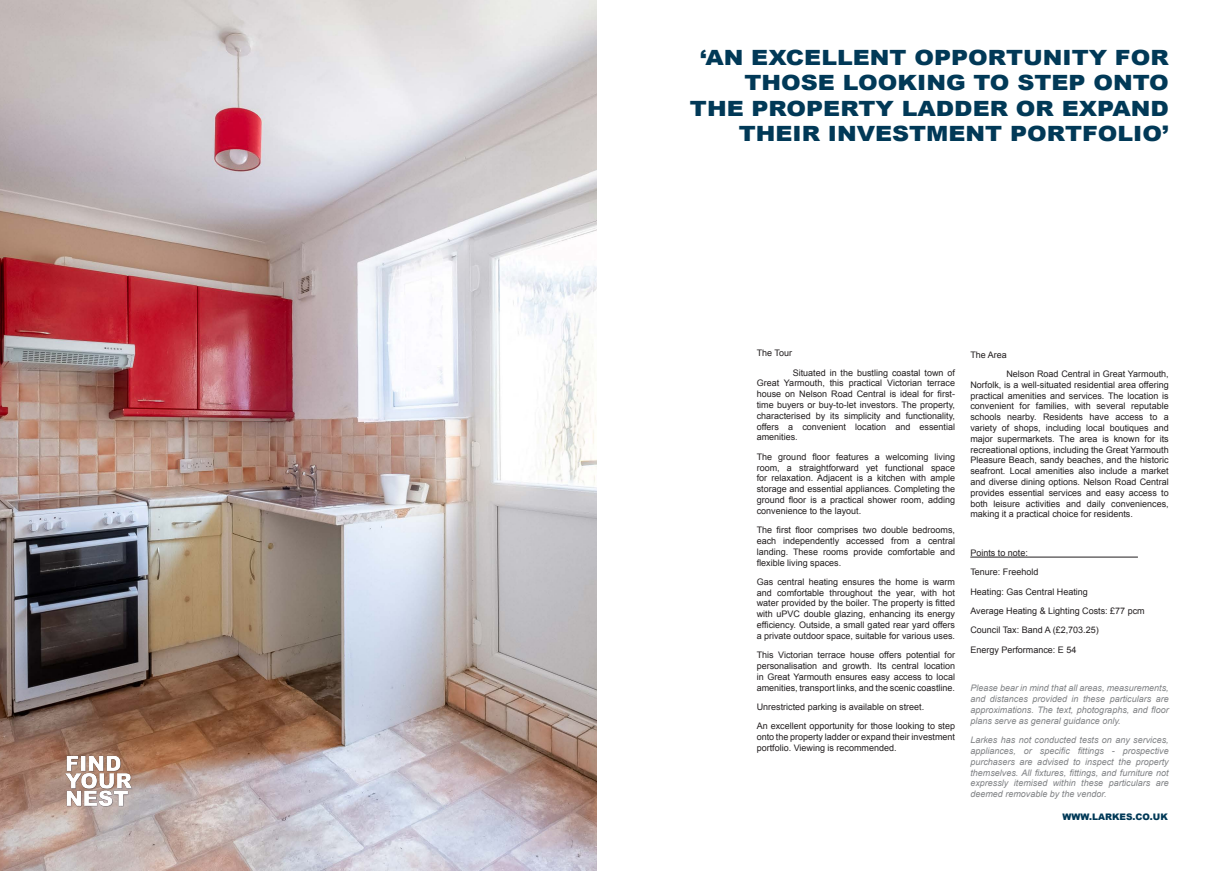
<style>
.page{position:relative;width:1219px;height:871px;background:#fff}
.page>*{position:absolute;margin:0;border:0;box-sizing:border-box;transform-origin:0 0}
.t1{font:900 21px/25.2px "Arial";color:#013957;text-align:right;scale:1.12 1}
.t2{font:9px/10.8px "Arial";color:#231f20;text-align:justify}
.t3{font:italic 9px/10.8px "Arial";color:#808285;text-align:justify}
.t4{font:900 9px "Arial";color:#013957}
</style>
<div class="page">
<hr style="left:970px;top:556px;width:168px;height:1px;background:#231f20">
<img style="left:0;top:0;width:597px;height:870px">
<img style="left:66px;top:755px;width:71px;height:54px">
<h1 class="t1" style="left:690px;top:44px;width:429px">‘AN EXCELLENT OPPORTUNITY FOR<br>THOSE LOOKING TO STEP ONTO<br>THE PROPERTY LADDER OR EXPAND<br>THEIR INVESTMENT PORTFOLIO’</h1>
<p class="t2" style="left:757px;top:347px;width:37px">The Tour</p>
<p class="t2" style="left:757px;top:367px;width:200px;text-indent:36px">Situated in the bustling coastal town of Great Yarmouth, this practical Victorian terrace house on Nelson Road Central is ideal for first&shy;time buyers or buy-to-let investors. The property, characterised by its simplicity and functionality, offers a convenient location and essential amenities.</p>
<p class="t2" style="left:757px;top:451px;width:200px">The ground floor features a welcoming living room, a straightforward yet functional space for relaxation. Adjacent is a kitchen with ample storage and essential appliances. Completing the ground floor is a practical shower room, adding convenience to the layout.</p>
<p class="t2" style="left:757px;top:524px;width:200px">The first floor comprises two double bedrooms, each independently accessed from a central landing. These rooms provide comfortable and flexible living spaces.</p>
<p class="t2" style="left:757px;top:576px;width:200px">Gas central heating ensures the home is warm and comfortable throughout the year, with hot water provided by the boiler. The property is fitted with uPVC double glazing, enhancing its energy efficiency. Outside, a small gated rear yard offers a private outdoor space, suitable for various uses.</p>
<p class="t2" style="left:757px;top:649px;width:200px">This Victorian terrace house offers potential for personalisation and growth. Its central location in Great Yarmouth ensures easy access to local amenities, transport links, and the scenic coastline.</p>
<p class="t2" style="left:757px;top:697px;width:200px;line-height:19.3px">Unrestricted parking is available on street.<br>An excellent opportunity for those looking to step</p>
<p class="t2" style="left:757px;top:731px;width:200px">onto the property ladder or expand their investment portfolio. Viewing is recommended.</p>
<p class="t2" style="left:1006px;top:345px;width:164px;line-height:19.3px;text-indent:-36px">The Area<br>Nelson Road Central in Great Yarmouth,</p>
<p class="t2" style="left:970px;top:379px;width:200px">Norfolk, is a well-situated residential area offering practical amenities and services. The location is convenient for families, with several reputable schools nearby. Residents have access to a variety of shops, including local boutiques and major supermarkets. The area is known for its recreational options, including the Great Yarmouth Pleasure Beach, sandy beaches, and the historic seafront. Local amenities also include a market and diverse dining options. Nelson Road Central provides essential services and easy access to both leisure activities and daily conveniences, making it a practical choice for residents.</p>
<p class="t2" style="left:970px;top:543px;width:176px;line-height:19.3px;text-align:left">Points to note:<br>Tenure: Freehold<br>Heating: Gas Central Heating<br>Average Heating &amp; Lighting Costs: £77 pcm<br>Council Tax: Band A (£2,703.25)<br>Energy Performance: E 54</p>
<p class="t3" style="left:970px;top:682px;width:200px">Please bear in mind that all areas, measurements, and distances provided in these particulars are approximations. The text, photographs, and floor plans serve as general guidance only.</p>
<p class="t3" style="left:970px;top:734px;width:200px">Larkes has not conducted tests on any services, appliances, or specific fittings - prospective purchasers are advised to inspect the property themselves. All fixtures, fittings, and furniture not expressly itemised within these particulars are deemed removable by the vendor.</p>
<p class="t4" style="left:1063px;top:809px;width:107px">WWW.LARKES.CO.UK</p>
</div>
